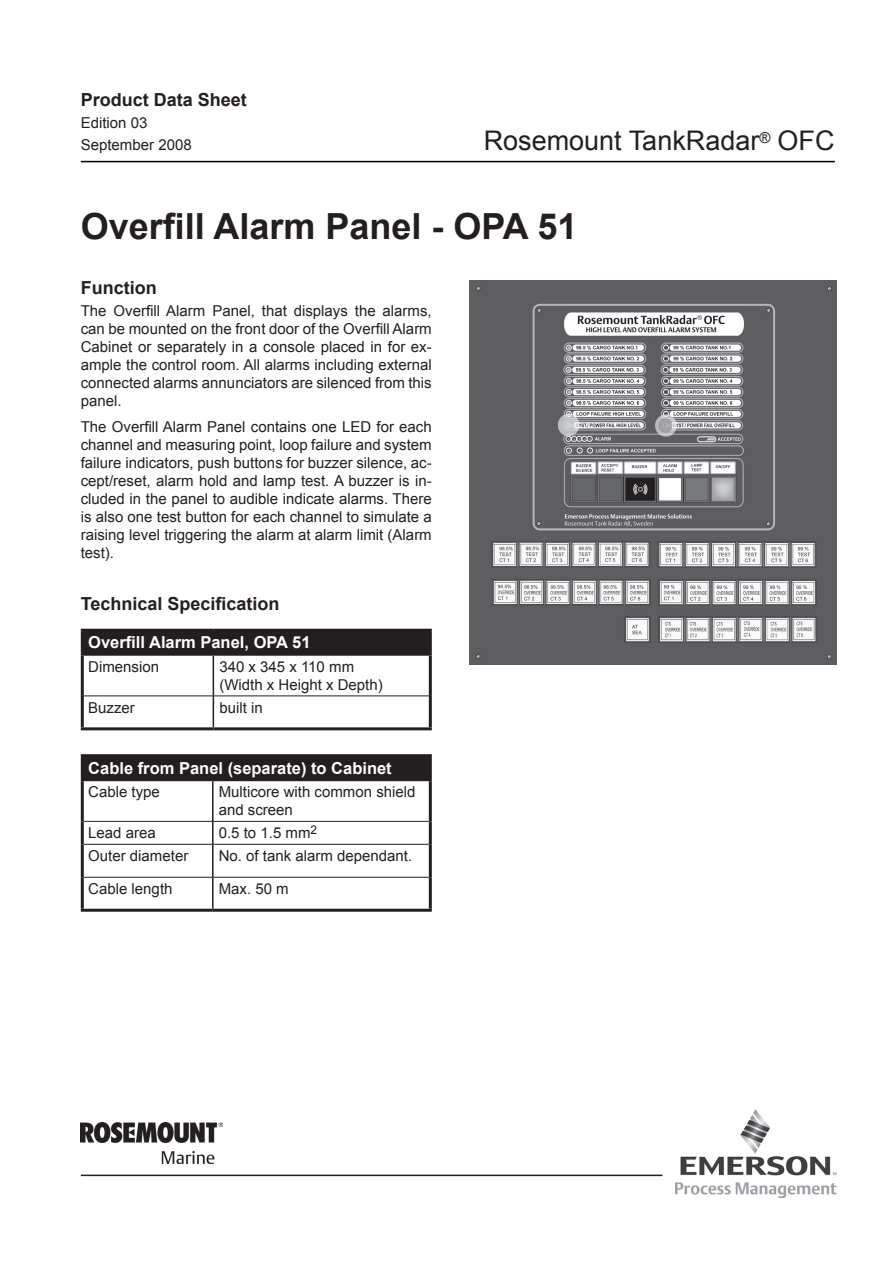
<style>
.page{position:relative;width:893px;height:1263px;background:#fff}
.page>*{position:absolute;margin:0;border:0;box-sizing:border-box;transform-origin:0 0}
.t1{font:700 36px "Arial";color:#231f20}
.t2{font:27px "Arial";color:#231f20}
.t3{font:700 18px "Arial";color:#231f20}
.t4{font:700 16.5px "Arial";color:#fff}
.t5{font:15px/18px "Arial";color:#231f20}
</style>
<div class="page">
<hr style="left:81px;top:161px;width:754px;height:1px;background:#000">
<hr style="left:81px;top:1174px;width:581px;height:2px;background:#231f20">
<img style="left:675px;top:1109px;width:162px;height:88px">
<div style="left:82px;top:630px;width:348px;height:24px;background:#231f20"></div>
<hr style="left:81px;top:656px;width:3px;height:40px;background:#231f20">
<hr style="left:429px;top:656px;width:3px;height:40px;background:#231f20">
<hr style="left:81px;top:696px;width:3px;height:31px;background:#231f20">
<hr style="left:429px;top:696px;width:3px;height:31px;background:#231f20">
<hr style="left:81px;top:727px;width:132px;height:3px;background:#231f20">
<hr style="left:213px;top:727px;width:219px;height:3px;background:#231f20">
<hr style="left:213px;top:656px;width:1px;height:40px;background:#231f20">
<hr style="left:213px;top:696px;width:1px;height:31px;background:#231f20">
<hr style="left:84px;top:696px;width:129px;height:1px;background:#231f20">
<hr style="left:213px;top:696px;width:216px;height:1px;background:#231f20">
<hr style="left:81px;top:629px;width:132px;height:3px;background:#231f20">
<hr style="left:81px;top:632px;width:3px;height:21px;background:#231f20">
<hr style="left:213px;top:629px;width:219px;height:3px;background:#231f20">
<hr style="left:429px;top:632px;width:3px;height:21px;background:#231f20">
<hr style="left:81px;top:653px;width:132px;height:3px;background:#231f20">
<hr style="left:213px;top:653px;width:219px;height:3px;background:#231f20">
<img style="left:469px;top:280px;width:368px;height:384px">
<div style="left:82px;top:756px;width:348px;height:24px;background:#231f20"></div>
<hr style="left:81px;top:781px;width:3px;height:40px;background:#231f20">
<hr style="left:429px;top:781px;width:3px;height:40px;background:#231f20">
<hr style="left:81px;top:821px;width:3px;height:23px;background:#231f20">
<hr style="left:429px;top:821px;width:3px;height:23px;background:#231f20">
<hr style="left:81px;top:844px;width:3px;height:33px;background:#231f20">
<hr style="left:429px;top:844px;width:3px;height:33px;background:#231f20">
<hr style="left:81px;top:877px;width:3px;height:32px;background:#231f20">
<hr style="left:429px;top:877px;width:3px;height:32px;background:#231f20">
<hr style="left:81px;top:909px;width:132px;height:3px;background:#231f20">
<hr style="left:213px;top:909px;width:219px;height:3px;background:#231f20">
<hr style="left:212px;top:781px;width:2px;height:40px;background:#231f20">
<hr style="left:212px;top:821px;width:2px;height:23px;background:#231f20">
<hr style="left:212px;top:844px;width:2px;height:33px;background:#231f20">
<hr style="left:212px;top:877px;width:2px;height:32px;background:#231f20">
<hr style="left:84px;top:821px;width:129px;height:1px;background:#231f20">
<hr style="left:213px;top:821px;width:216px;height:1px;background:#231f20">
<hr style="left:84px;top:844px;width:129px;height:1px;background:#231f20">
<hr style="left:213px;top:844px;width:216px;height:1px;background:#231f20">
<hr style="left:84px;top:877px;width:129px;height:1px;background:#231f20">
<hr style="left:213px;top:877px;width:216px;height:1px;background:#231f20">
<hr style="left:81px;top:754px;width:132px;height:3px;background:#231f20">
<hr style="left:81px;top:757px;width:3px;height:21px;background:#231f20">
<hr style="left:213px;top:754px;width:219px;height:3px;background:#231f20">
<hr style="left:429px;top:757px;width:3px;height:21px;background:#231f20">
<hr style="left:81px;top:778px;width:132px;height:3px;background:#231f20">
<hr style="left:213px;top:778px;width:219px;height:3px;background:#231f20">
<img style="left:81px;top:1122px;width:141px;height:42px">
<p class="t3" style="left:81px;top:88px;width:168px">Product Data Sheet</p>
<p class="t5" style="left:81px;top:112px;width:112px;line-height:22.2px">Edition 03<br>September 2008</p>
<h2 class="t2" style="left:484px;top:123px;width:352px">Rosemount TankRadar<sup>®</sup> OFC</h2>
<h1 class="t1" style="left:81px;top:202px;width:498px">Overfill Alarm Panel - OPA 51</h1>
<p class="t3" style="left:81px;top:275px;width:77px">Function</p>
<p class="t5" style="left:81px;top:302px;width:353px;text-align:justify">The Overfill Alarm Panel, that displays the alarms, can be mounted on the front door of the Overfill Alarm Cabinet or separately in a console placed in for ex&shy;ample the control room. All alarms including external connected alarms annunciators are silenced from this panel.</p>
<p class="t5" style="left:81px;top:418px;width:353px;text-align:justify">The Overfill Alarm Panel contains one LED for each channel and measuring point, loop failure and system failure indicators, push buttons for buzzer silence, ac&shy;cept/reset, alarm hold and lamp test. A buzzer is in&shy;cluded in the panel to audible indicate alarms. There is also one test button for each channel to simulate a raising level triggering the alarm at alarm limit (Alarm test).</p>
<p class="t3" style="left:81px;top:592px;width:200px">Technical Specification</p>
<p class="t4" style="left:88px;top:631px;width:224px">Overfill Alarm Panel, OPA 51</p>
<p class="t5" style="left:88px;top:658px;width:72px">Dimension</p>
<p class="t5" style="left:219px;top:658px;width:165px">340 x 345 x 110 mm (Width x Height x Depth)</p>
<p class="t5" style="left:88px;top:699px;width:48px">Buzzer</p>
<p class="t5" style="left:219px;top:699px;width:45px">built in</p>
<p class="t4" style="left:88px;top:757px;width:305px">Cable from Panel (separate) to Cabinet</p>
<p class="t5" style="left:88px;top:783px;width:73px">Cable type</p>
<p class="t5" style="left:219px;top:783px;width:198px">Multicore with common shield and screen</p>
<p class="t5" style="left:88px;top:824px;width:69px">Lead area</p>
<p class="t5" style="left:219px;top:824px;width:100px">0.5 to 1.5 mm<sup>2</sup></p>
<p class="t5" style="left:88px;top:847px;width:102px">Outer diameter</p>
<p class="t5" style="left:219px;top:847px;width:195px">No. of tank alarm dependant.</p>
<p class="t5" style="left:88px;top:880px;width:86px">Cable length</p>
<p class="t5" style="left:219px;top:880px;width:72px">Max. 50 m</p>
</div>
